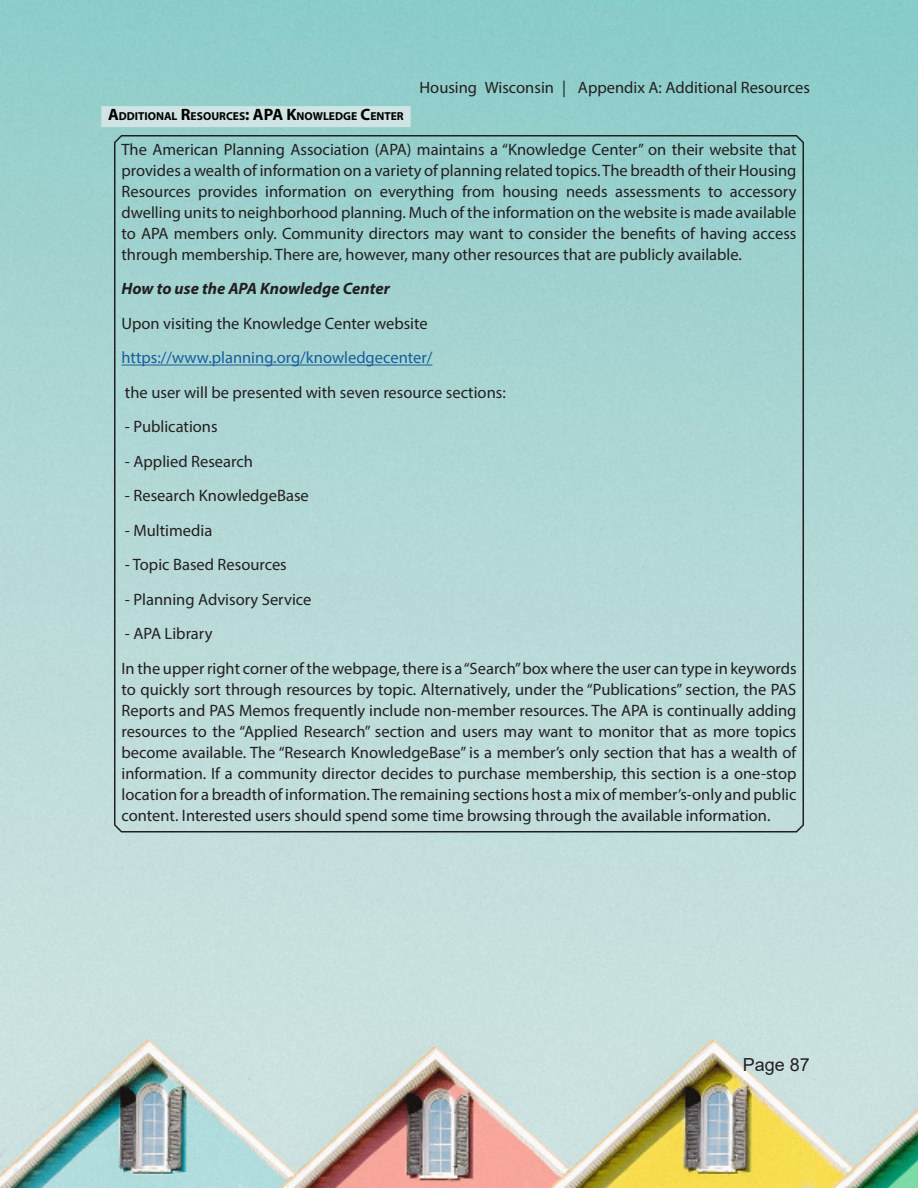
<style>
.page{position:relative;width:918px;height:1188px;background:#fff}
.page>*{position:absolute;margin:0;border:0;box-sizing:border-box;transform-origin:0 0}
.t1{font:18px "Arial";color:#231f20}
.Resource_Box_Text{font:16.5px/21px "Myriad Pro";color:#231f20;text-align:justify}
.Resource_Box_Text-2{font:16.5px "Myriad Pro";color:#175d9e}
.Resource_Box_Text-3{font:italic 700 16.5px "Myriad Pro";color:#231f20}
.Resources_Heading{font:700 11.55px "Myriad Pro";color:#000}
.s1{font-size:16.5px}
</style>
<div class="page">
<img style="left:0;top:0;width:918px;height:1188px">
<div style="left:101px;top:106px;width:310px;height:21px;background:#d0e4e3"></div>
<svg style="left:113px;top:134px;width:692px;height:699px"></svg>
<hr style="left:122px;top:365px;width:310px;height:1px;background:#175d9e">
<p class="Resource_Box_Text" style="left:420px;top:77px;width:392px">Housing Wisconsin | Appendix A: Additional Resources</p>
<p class="Resources_Heading" style="left:108px;top:109px;width:297px"><span class="s1">A</span>DDITIONAL <span class="s1">R</span>ESOURCES<span class="s1">: APA K</span>NOWLEDGE <span class="s1">C</span>ENTER</p>
<p class="Resource_Box_Text" style="left:122px;top:139px;width:677px">The American Planning Association (APA) maintains a “Knowledge Center” on their website that provides a wealth of information on a variety of planning related topics. The breadth of their Housing Resources provides information on everything from housing needs assessments to accessory dwelling units to neighborhood planning. Much of the information on the website is made available to APA members only. Community directors may want to consider the benefits of having access through membership. There are, however, many other resources that are publicly available.</p>
<p class="Resource_Box_Text-3" style="left:122px;top:278px;width:270px">How to use the APA Knowledge Center</p>
<p class="Resource_Box_Text" style="left:122px;top:313px;width:308px">Upon visiting the Knowledge Center website</p>
<p class="Resource_Box_Text-2" style="left:122px;top:348px;width:312px">https://www.planning.org/knowledgecenter/</p>
<p class="Resource_Box_Text" style="left:125px;top:382px;width:382px">the user will be presented with seven resource sections:</p>
<p class="Resource_Box_Text" style="left:125px;top:416px;width:94px">- Publications</p>
<p class="Resource_Box_Text" style="left:125px;top:451px;width:129px">- Applied Research</p>
<p class="Resource_Box_Text" style="left:125px;top:485px;width:185px">- Research KnowledgeBase</p>
<p class="Resource_Box_Text" style="left:125px;top:520px;width:89px">- Multimedia</p>
<p class="Resource_Box_Text" style="left:125px;top:554px;width:163px">- Topic Based Resources</p>
<p class="Resource_Box_Text" style="left:125px;top:589px;width:188px">- Planning Advisory Service</p>
<p class="Resource_Box_Text" style="left:125px;top:623px;width:89px">- APA Library</p>
<p class="Resource_Box_Text" style="left:122px;top:658px;width:677px">In the upper right corner of the webpage, there is a “Search” box where the user can type in keywords to quickly sort through resources by topic. Alternatively, under the “Publications” section, the PAS Reports and PAS Memos frequently include non-member resources. The APA is continually adding resources to the “Applied Research” section and users may want to monitor that as more topics become available. The “Research KnowledgeBase” is a member’s only section that has a wealth of information. If a community director decides to purchase membership, this section is a one-stop location for a breadth of information. The remaining sections host a mix of member’s-only and public content. Interested users should spend some time browsing through the available information.</p>
<p class="t1" style="left:743px;top:1052px;width:69px">Page 87</p>
</div>
